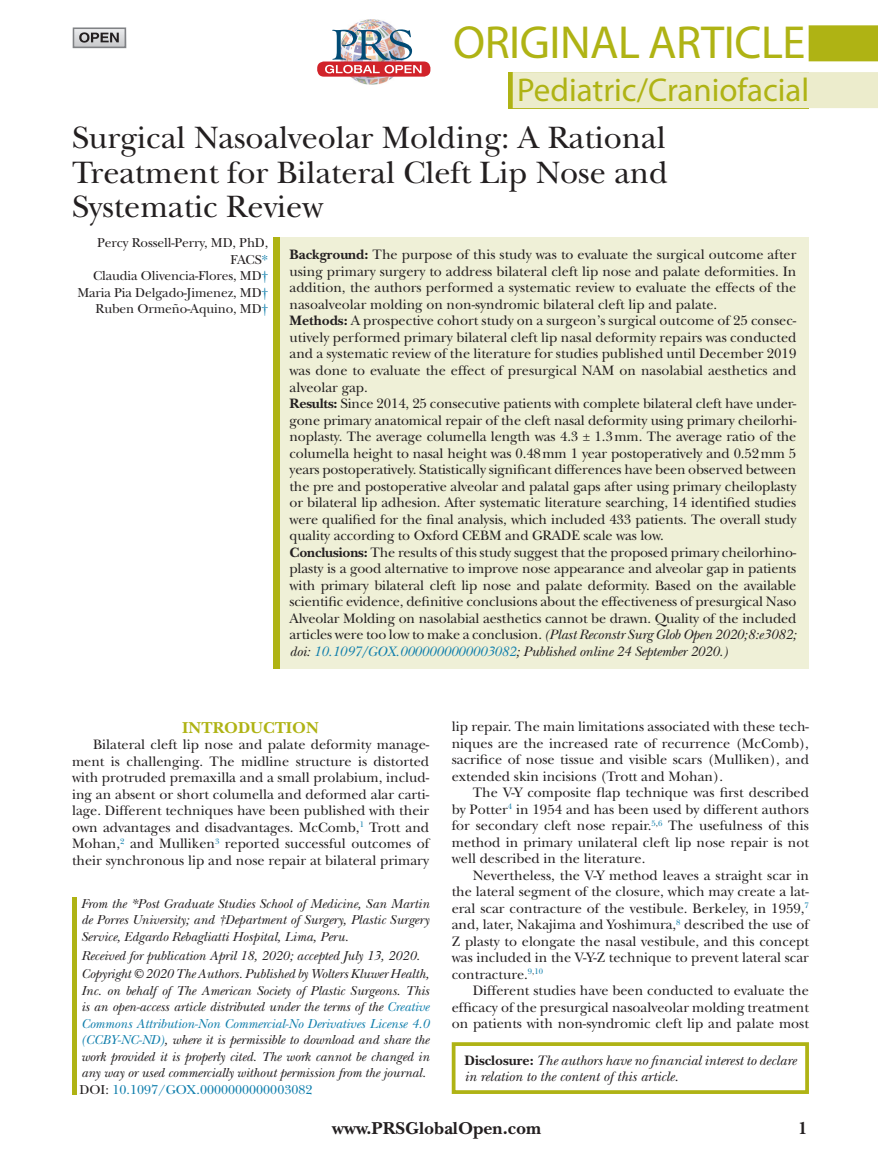
<style>
.page{position:relative;width:878px;height:1175px;background:#fff}
.page>*{position:absolute;margin:0;border:0;box-sizing:border-box;transform-origin:0 0}
.t1{font:46.5px "Myriad Pro";letter-spacing:-.01em;color:#afb314}
.t2{font:33px "Myriad Pro";color:#afb314}
.t3{font:32.25px/34.5px "New Baskerville Std";color:#231f20;text-align:justify}
.t4{font:700 18px "New Baskerville Std";color:#231f20}
.t5{font:700 16.5px "New Baskerville Std";color:#afb314}
.t6{font:14.25px/16.5px "New Baskerville Std";letter-spacing:-.01em;color:#231f20;text-align:justify}
.t7{font:italic 14.25px/16.5px "New Baskerville Std";color:#231f20}
.t8{font:italic 13.5px/16.5px "New Baskerville Std";letter-spacing:-.005em;color:#231f20}
.t9{font:13.5px/16.5px "New Baskerville Std";letter-spacing:-.01em;color:#231f20;text-align:right}
.s1{color:#0f7eac}
.s2{font-weight:700}
.s3{font-style:italic}
.s4{font-style:italic;color:#0f7eac}
.s5{font-style:normal}
.s6{font-style:normal;color:#0f7eac}
.s7{font-weight:700;font-style:normal}
</style>
<div class="page">
<img style="left:72px;top:27px;width:55px;height:22px">
<div style="left:73px;top:28px;width:53px;height:20px;border:2px solid #808285"></div>
<svg style="left:79px;top:32px;width:40px;height:11px"></svg>
<div style="left:452px;top:1042px;width:356px;height:52px;border:4px solid #afb314"></div>
<div style="left:512px;top:72px;width:366px;height:36px;background:#ececcc"></div>
<hr style="left:72px;top:897px;width:4px;height:49px;background:#afb314">
<hr style="left:72px;top:946px;width:4px;height:19px;background:#afb314">
<hr style="left:72px;top:965px;width:4px;height:118px;background:#afb314">
<hr style="left:72px;top:1081px;width:4px;height:13px;background:#afb314">
<div style="left:274px;top:126px;width:534px;height:542px;background:#eff0d7"></div>
<div style="left:274px;top:226px;width:534px;height:11px;background:#fff"></div>
<div style="left:274px;top:237px;width:6px;height:76px;background:#afb314"></div>
<div style="left:274px;top:303px;width:6px;height:93px;background:#afb314"></div>
<div style="left:274px;top:385px;width:6px;height:159px;background:#afb314"></div>
<div style="left:274px;top:534px;width:6px;height:134px;background:#afb314"></div>
<div style="left:72px;top:126px;width:736px;height:101px;background:#fff"></div>
<div style="left:808px;top:25px;width:70px;height:36px;background:#afb314"></div>
<img style="left:348px;top:20px;width:48px;height:64px">
<svg style="left:317px;top:61px;width:113px;height:16px"></svg>
<img style="left:325px;top:29px;width:96px;height:44px">
<h1 class="t1" style="left:453px;top:14px;width:354px">Original Article</h1>
<h2 class="t2" style="left:517px;top:69px;width:293px">Pediatric/Craniofacial</h2>
<h3 class="t3" style="left:72px;top:121px;width:597px">Surgical Nasoalveolar Molding: A Rational Treatment for Bilateral Cleft Lip Nose and Systematic Review</h3>
<p class="t9" style="left:77px;top:235px;width:192px">Percy Rossell-Perry, MD, PhD,<br>FACS<span class="s1">*<br></span>Claudia Olivencia-Flores, MD<span class="s1">†<br></span>Maria Pia Delgado-Jimenez, MD<span class="s1">†<br></span>Ruben Ormeño-Aquino, MD<span class="s1">†</span></p>
<p class="t6" style="left:289px;top:247px;width:508px;text-align:left"><span class="s2">Background:</span> The purpose of this study was to evaluate the surgical outcome after using primary surgery to address bilateral cleft lip nose and palate deformities. In addition, the authors performed a systematic review to evaluate the effects of the nasoalveolar molding on non-syndromic bilateral cleft lip and palate.<br><span class="s2">Methods:</span> A prospective cohort study on a surgeon’s surgical outcome of 25 consec&shy;utively performed primary bilateral cleft lip nasal deformity repairs was conducted and a systematic review of the literature for studies published until December 2019 was done to evaluate the effect of presurgical NAM on nasolabial aesthetics and alveolar gap.<br><span class="s2">Results:</span> Since 2014, 25 consecutive patients with complete bilateral cleft have under&shy;gone primary anatomical repair of the cleft nasal deformity using primary cheilorhi&shy;noplasty. The average columella length was 4.3 ± 1.3mm. The average ratio of the columella height to nasal height was 0.48mm 1 year postoperatively and 0.52mm 5 years postoperatively. Statistically significant differences have been observed between the pre and postoperative alveolar and palatal gaps after using primary cheiloplasty or bilateral lip adhesion. After systematic literature searching, 14 identified studies were qualified for the final analysis, which included 433 patients. The overall study quality according to Oxford CEBM and GRADE scale was low.<br><span class="s2">Conclusions:</span> The results of this study suggest that the proposed primary cheilorhino&shy;plasty is a good alternative to improve nose appearance and alveolar gap in patients with primary bilateral cleft lip nose and palate deformity. Based on the available scientific evidence, definitive conclusions about the effectiveness of presurgical Naso Alveolar Molding on nasolabial aesthetics cannot be drawn. Quality of the included articles were too low to make a conclusion. <span class="s3">(Plast Reconstr Surg Glob Open 2020;8:e3082; doi:</span> <span class="s4">10.1097/GOX.0000000000003082</span><span class="s3">; Published online 24 September 2020.)</span></p>
<p class="t5" style="left:182px;top:718px;width:138px">INTRODUCTION</p>
<p class="t6" style="left:72px;top:736px;width:359px;text-indent:21px">Bilateral cleft lip nose and palate deformity manage&shy;ment is challenging. The midline structure is distorted with protruded premaxilla and a small prolabium, includ&shy;ing an absent or short columella and deformed alar carti&shy;lage. Different techniques have been published with their own advantages and disadvantages. McComb,<sup>1</sup> Trott and Mohan,<sup>2</sup> and Mulliken<sup>3</sup> reported successful outcomes of their synchronous lip and nose repair at bilateral primary</p>
<p class="t8" style="left:81px;top:895px;width:350px;text-align:justify">From the *Post Graduate Studies School of Medicine, San Martin de Porres University; and †Department of Surgery, Plastic Surgery Service, Edgardo Rebagliatti Hospital, Lima, Peru.</p>
<p class="t8" style="left:81px;top:946px;width:350px;line-height:18.8px">Received for publication April 18, 2020; accepted July 13, 2020.<br>Copyright © 2020 The Authors. Published by Wolters Kluwer Health,</p>
<p class="t8" style="left:80px;top:982px;width:351px">Inc. on behalf of The American Society of Plastic Surgeons. This is an open-access article distributed under the terms of the <span class="s1">Creative Commons Attribution-Non Commercial-No Derivatives License 4.0 (CCBY-NC-ND)</span>, where it is permissible to download and share the work provided it is properly cited. The work cannot be changed in any way or used commercially without permission from the journal.<br><span class="s5">DOI:</span> <span class="s6">10.1097/GOX.0000000000003082</span></p>
<p class="t6" style="left:452px;top:718px;width:359px">lip repair. The main limitations associated with these tech&shy;niques are the increased rate of recurrence (McComb), sacrifice of nose tissue and visible scars (Mulliken), and extended skin incisions (Trott and Mohan).</p>
<p class="t6" style="left:452px;top:784px;width:359px;text-indent:21px">The V-Y composite flap technique was first described by Potter<sup>4</sup> in 1954 and has been used by different authors for secondary cleft nose repair.<sup>5</sup><sup>,</sup><sup>6</sup> The usefulness of this method in primary unilateral cleft lip nose repair is not well described in the literature.</p>
<p class="t6" style="left:451px;top:867px;width:359px;text-indent:21px">Nevertheless, the V-Y method leaves a straight scar in the lateral segment of the closure, which may create a lat&shy;eral scar contracture of the vestibule. Berkeley, in 1959,<sup>7 </sup>and, later, Nakajima and Yoshimura,<sup>8</sup> described the use of Z plasty to elongate the nasal vestibule, and this concept was included in the V-Y-Z technique to prevent lateral scar contracture.<sup>9</sup><sup>,</sup><sup>10</sup></p>
<p class="t6" style="left:451px;top:982px;width:359px;text-indent:21px">Different studies have been conducted to evaluate the efficacy of the presurgical nasoalveolar molding treatment on patients with non-syndromic cleft lip and palate most</p>
<p class="t7" style="left:464px;top:1051px;width:333px"><span class="s7">Disclosure:</span> The authors have no financial interest to declare in relation to the content of this article.</p>
<p class="t4" style="left:332px;top:1118px;width:210px">www.PRSGlobalOpen.com</p>
<p class="t4" style="left:798px;top:1118px;width:11px">1</p>
</div>
